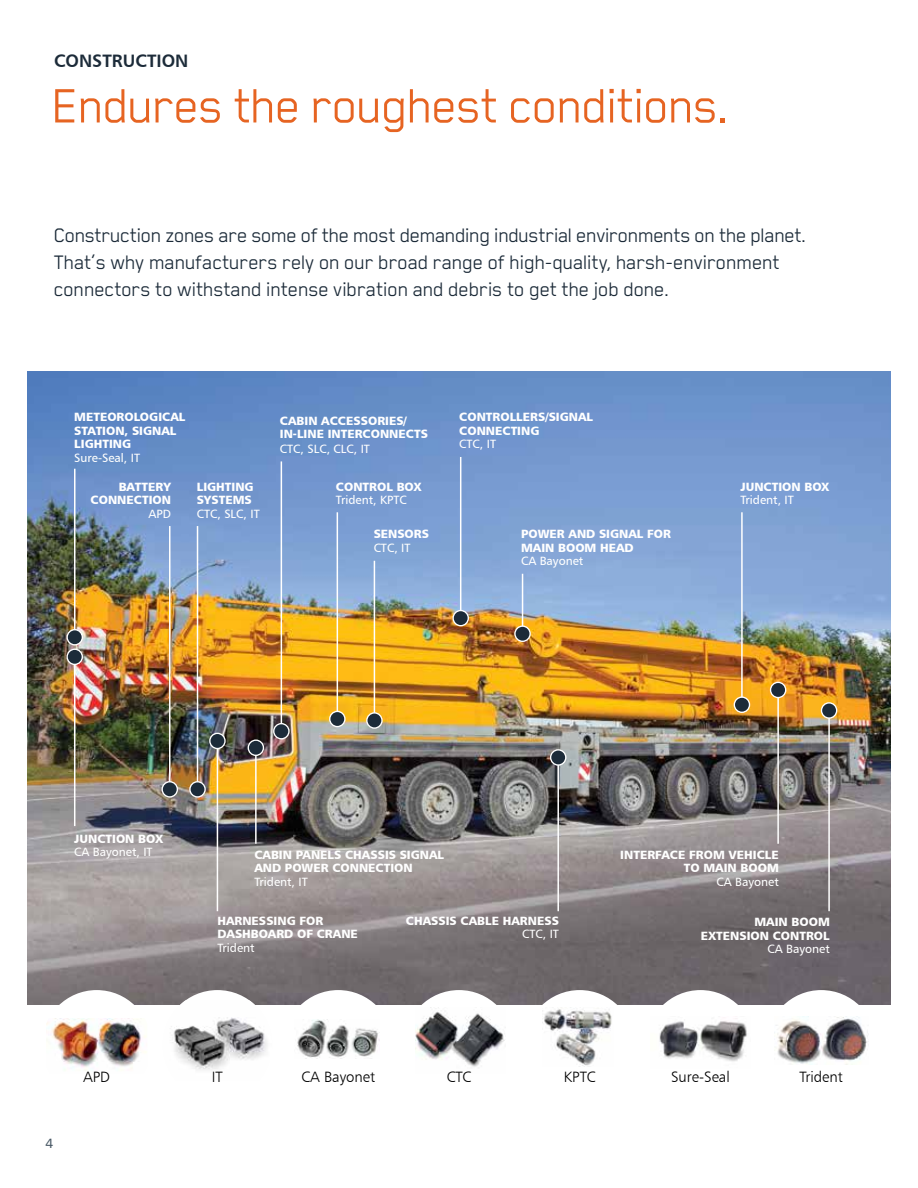
<style>
.page{position:relative;width:918px;height:1188px;background:#fff}
.page>*{position:absolute;margin:0;border:0;box-sizing:border-box;transform-origin:0 0}
.t1{font:55.5px "Blender Pro";letter-spacing:-.03em;color:#e66422}
.t2{font:22.5px/27px "Blender Pro";letter-spacing:-.02em;color:#1c2b39}
.t3{font:18px "Humanist 777 BT Bold B";color:#1c2b39}
.t4{font:15px "Humanist 777 BT Light B";color:#000}
.t5{font:13.5px "Humanist 777 BT Roman B";color:#485865}
.t6{font:12px/13.5px "Humanist 777 BT Black B";color:#fff}
.t7{font:12px "Humanist 777 BT Roman B";color:#fff}
</style>
<div class="page">
<img style="left:27px;top:372px;width:864px;height:632px">
<div style="left:284px;top:990px;width:109px;height:110px;background:#fff;border-radius:50%"></div>
<img style="left:297px;top:1020px;width:82px;height:39px">
<div style="left:525px;top:990px;width:109px;height:110px;background:#fff;border-radius:50%"></div>
<img style="left:544px;top:1007px;width:68px;height:59px">
<div style="left:42px;top:990px;width:109px;height:110px;background:#fff;border-radius:50%"></div>
<img style="left:46px;top:1018px;width:100px;height:53px">
<div style="left:163px;top:990px;width:109px;height:110px;background:#fff;border-radius:50%"></div>
<img style="left:163px;top:1000px;width:109px;height:70px">
<div style="left:767px;top:990px;width:109px;height:110px;background:#fff;border-radius:50%"></div>
<img style="left:774px;top:1017px;width:94px;height:47px">
<div style="left:404px;top:990px;width:110px;height:110px;background:#fff;border-radius:50%"></div>
<img style="left:415px;top:1007px;width:90px;height:60px">
<hr style="left:74px;top:469px;width:2px;height:171px;background:#fff">
<hr style="left:169px;top:526px;width:2px;height:261px;background:#fff">
<hr style="left:197px;top:526px;width:1px;height:261px;background:#fff">
<hr style="left:255px;top:747px;width:2px;height:97px;background:#fff">
<hr style="left:777px;top:690px;width:2px;height:154px;background:#fff">
<hr style="left:557px;top:757px;width:2px;height:154px;background:#fff">
<hr style="left:828px;top:712px;width:2px;height:199px;background:#fff">
<hr style="left:741px;top:512px;width:2px;height:193px;background:#fff">
<hr style="left:217px;top:739px;width:1px;height:172px;background:#fff">
<hr style="left:74px;top:662px;width:1px;height:164px;background:#fff">
<hr style="left:337px;top:512px;width:1px;height:207px;background:#fff">
<hr style="left:281px;top:461px;width:1px;height:270px;background:#fff">
<hr style="left:374px;top:561px;width:1px;height:158px;background:#fff">
<hr style="left:522px;top:574px;width:1px;height:57px;background:#fff">
<hr style="left:460px;top:457px;width:1px;height:160px;background:#fff">
<svg style="left:67px;top:630px;width:15px;height:15px"></svg>
<div style="left:66px;top:629px;width:17px;height:17px;border:1px solid #fff;border-radius:50%"></div>
<div style="left:162px;top:782px;width:15px;height:15px;background:#1c2b39;border-radius:50%"></div>
<div style="left:162px;top:781px;width:16px;height:17px;border:1px solid #fff;border-radius:50%"></div>
<svg style="left:190px;top:782px;width:15px;height:15px"></svg>
<div style="left:189px;top:781px;width:17px;height:17px;border:1px solid #fff;border-radius:50%"></div>
<div style="left:248px;top:740px;width:15px;height:15px;background:#1c2b39;border-radius:50%"></div>
<div style="left:248px;top:740px;width:16px;height:16px;border:1px solid #fff;border-radius:50%"></div>
<div style="left:771px;top:682px;width:15px;height:16px;background:#1c2b39;border-radius:50%"></div>
<div style="left:770px;top:682px;width:16px;height:16px;border:1px solid #fff;border-radius:50%"></div>
<div style="left:551px;top:750px;width:15px;height:15px;background:#1c2b39;border-radius:50%"></div>
<div style="left:550px;top:749px;width:16px;height:17px;border:1px solid #fff;border-radius:50%"></div>
<div style="left:822px;top:703px;width:15px;height:15px;background:#1c2b39;border-radius:50%"></div>
<div style="left:821px;top:702px;width:16px;height:17px;border:1px solid #fff;border-radius:50%"></div>
<svg style="left:734px;top:697px;width:16px;height:15px"></svg>
<div style="left:734px;top:696px;width:16px;height:17px;border:1px solid #fff;border-radius:50%"></div>
<svg style="left:210px;top:733px;width:15px;height:16px"></svg>
<div style="left:209px;top:733px;width:17px;height:16px;border:1px solid #fff;border-radius:50%"></div>
<div style="left:67px;top:649px;width:15px;height:15px;background:#1c2b39;border-radius:50%"></div>
<div style="left:66px;top:649px;width:17px;height:16px;border:1px solid #fff;border-radius:50%"></div>
<div style="left:330px;top:711px;width:15px;height:16px;background:#1c2b39;border-radius:50%"></div>
<div style="left:329px;top:711px;width:17px;height:16px;border:1px solid #fff;border-radius:50%"></div>
<svg style="left:274px;top:724px;width:15px;height:15px"></svg>
<div style="left:273px;top:723px;width:17px;height:17px;border:1px solid #fff;border-radius:50%"></div>
<svg style="left:367px;top:713px;width:15px;height:15px"></svg>
<div style="left:366px;top:712px;width:17px;height:17px;border:1px solid #fff;border-radius:50%"></div>
<svg style="left:515px;top:626px;width:15px;height:15px"></svg>
<div style="left:514px;top:625px;width:17px;height:17px;border:1px solid #fff;border-radius:50%"></div>
<div style="left:453px;top:611px;width:15px;height:15px;background:#1c2b39;border-radius:50%"></div>
<div style="left:452px;top:610px;width:17px;height:16px;border:1px solid #fff;border-radius:50%"></div>
<div style="left:646px;top:990px;width:109px;height:110px;background:#fff;border-radius:50%"></div>
<img style="left:659px;top:1018px;width:88px;height:44px">
<h3 class="t3" style="left:54px;top:50px;width:136px">CONSTRUCTION</h3>
<h1 class="t1" style="left:52px;top:76px;width:679px">Endures the roughest conditions.</h1>
<p class="t2" style="left:54px;top:221px;width:754px">Construction zones are some of the most demanding industrial environments on the planet.<br>That’s why manufacturers rely on our broad range of high-quality, harsh-environment connectors to withstand intense vibration and debris to get the job done.</p>
<p class="t6" style="left:74px;top:410px;width:113px">METEOROLOGICAL<br>STATION, SIGNAL<br>LIGHTING</p>
<p class="t7" style="left:74px;top:450px;width:67px">Sure-Seal, IT</p>
<p class="t6" style="left:91px;top:480px;width:82px;text-align:right">BATTERY<br>CONNECTION</p>
<p class="t7" style="left:149px;top:506px;width:24px">APD</p>
<p class="t6" style="left:197px;top:480px;width:58px">LIGHTING<br>SYSTEMS</p>
<p class="t7" style="left:197px;top:506px;width:64px">CTC, SLC, IT</p>
<p class="t6" style="left:280px;top:413px;width:150px">CABIN ACCESSORIES/<br>IN-LINE INTERCONNECTS</p>
<p class="t7" style="left:280px;top:442px;width:92px">CTC, SLC, CLC, IT</p>
<p class="t6" style="left:336px;top:480px;width:87px">CONTROL BOX</p>
<p class="t7" style="left:336px;top:493px;width:72px">Trident, KPTC</p>
<p class="t6" style="left:374px;top:527px;width:57px">SENSORS</p>
<p class="t7" style="left:374px;top:540px;width:38px">CTC, IT</p>
<p class="t6" style="left:459px;top:410px;width:135px">CONTROLLERS/SIGNAL<br>CONNECTING</p>
<p class="t7" style="left:459px;top:436px;width:38px">CTC, IT</p>
<p class="t6" style="left:521px;top:527px;width:152px">POWER AND SIGNAL FOR<br>MAIN BOOM HEAD</p>
<p class="t7" style="left:521px;top:553px;width:64px">CA Bayonet</p>
<p class="t6" style="left:740px;top:480px;width:91px">JUNCTION BOX</p>
<p class="t7" style="left:740px;top:493px;width:55px">Trident, IT</p>
<p class="t6" style="left:74px;top:832px;width:91px">JUNCTION BOX</p>
<p class="t7" style="left:74px;top:845px;width:80px">CA Bayonet, IT</p>
<p class="t6" style="left:254px;top:848px;width:191px">CABIN PANELS CHASSIS SIGNAL<br>AND POWER CONNECTION</p>
<p class="t7" style="left:254px;top:874px;width:55px">Trident, IT</p>
<p class="t6" style="left:620px;top:848px;width:160px;text-align:right">INTERFACE FROM VEHICLE<br>TO MAIN BOOM</p>
<p class="t7" style="left:717px;top:874px;width:64px">CA Bayonet</p>
<p class="t6" style="left:217px;top:914px;width:142px">HARNESSING FOR<br>DASHBOARD OF CRANE</p>
<p class="t7" style="left:217px;top:940px;width:39px">Trident</p>
<p class="t6" style="left:406px;top:914px;width:155px">CHASSIS CABLE HARNESS</p>
<p class="t7" style="left:522px;top:927px;width:38px">CTC, IT</p>
<p class="t6" style="left:701px;top:915px;width:131px;text-align:right">MAIN BOOM<br>EXTENSION CONTROL</p>
<p class="t7" style="left:768px;top:942px;width:64px">CA Bayonet</p>
<p class="t5" style="left:45px;top:1135px;width:9px">4</p>
<p class="t4" style="left:83px;top:1068px;width:28px">APD</p>
<p class="t4" style="left:212px;top:1068px;width:13px">IT</p>
<p class="t4" style="left:447px;top:1068px;width:26px">CTC</p>
<p class="t4" style="left:800px;top:1068px;width:45px">Trident</p>
<p class="t4" style="left:671px;top:1068px;width:60px">Sure-Seal</p>
<p class="t4" style="left:301px;top:1068px;width:75px">CA Bayonet</p>
<p class="t4" style="left:564px;top:1068px;width:33px">KPTC</p>
</div>
